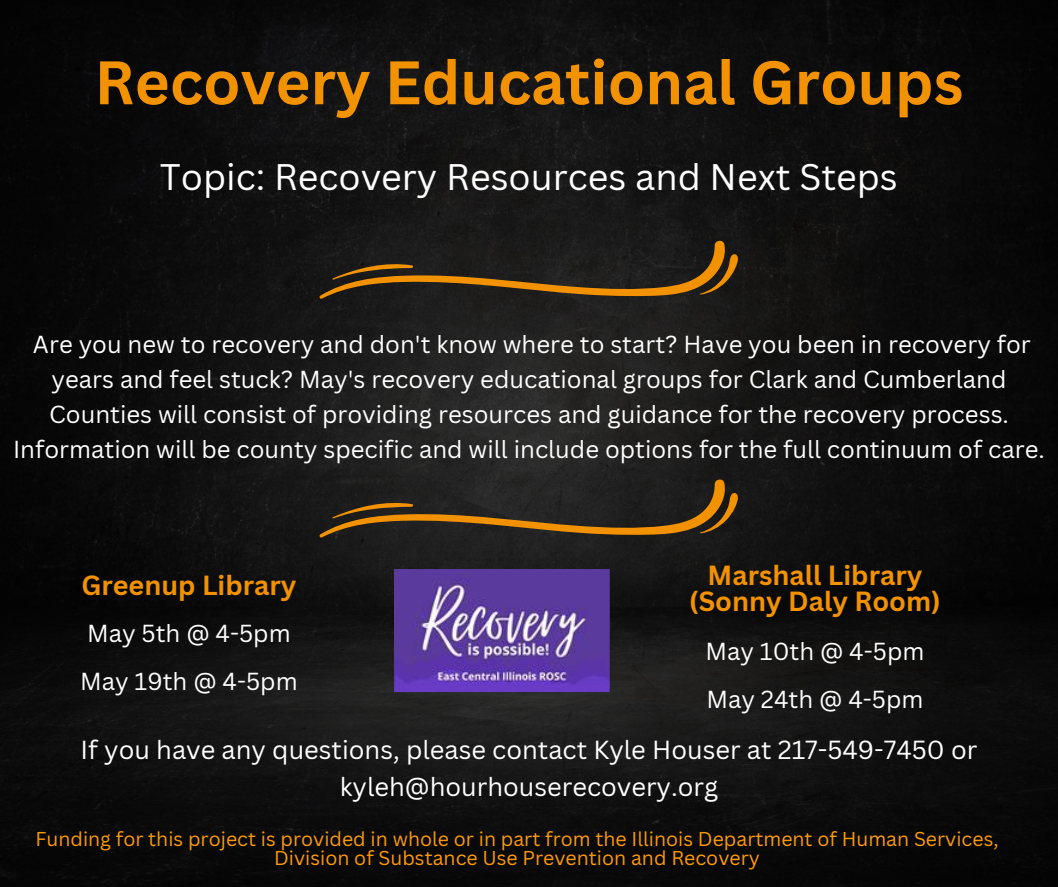
<style>
.page{position:relative;width:1058px;height:887px;background:#fff}
.page>*{position:absolute;margin:0;border:0;box-sizing:border-box;transform-origin:0 0}
.t1{font:700 60px "Canva Sans";color:#f39200}
.t2{font:36px "Canva Sans";color:#fff}
.t3{font:700 27px/25.8px "Canva Sans";color:#f39200;text-align:center}
.t4{font:25.5px/37.2px "Canva Sans";color:#fff;text-align:center}
.t5{font:24px/34.8px "Canva Sans";color:#fff;text-align:center}
.t6{font:19.5px/19.2px "Canva Sans";color:#ff9a05;text-align:center}
</style>
<div class="page">
<img style="left:0;top:0;width:1058px;height:886px">
<svg style="left:318px;top:239px;width:421px;height:60px;background:#3a2c17"></svg>
<svg style="left:318px;top:477px;width:421px;height:61px;background:#3d2f1b"></svg>
<img style="left:395px;top:570px;width:216px;height:121px">
<p class="t1" style="left:94px;top:40px;width:870px">Recovery Educational Groups</p>
<p class="t2" style="left:160px;top:152px;width:739px">Topic: Recovery Resources and Next Steps</p>
<p class="t5" style="left:13px;top:327px;width:1033px">Are you new to recovery and don't know where to start? Have you been in recovery for years and feel stuck? May's recovery educational groups for Clark and Cumberland Counties will consist of providing resources and guidance for the recovery process.<br>Information will be county specific and will include options for the full continuum of care.</p>
<p class="t3" style="left:81px;top:571px;width:217px">Greenup Library</p>
<p class="t5" style="left:87px;top:615px;width:205px">May 5th @ 4-5pm</p>
<p class="t5" style="left:80px;top:663px;width:219px">May 19th @ 4-5pm</p>
<p class="t3" style="left:689px;top:561px;width:253px">Marshall Library (Sonny Daly Room)</p>
<p class="t5" style="left:705px;top:633px;width:220px">May 10th @ 4-5pm</p>
<p class="t5" style="left:706px;top:680px;width:218px">May 24th @ 4-5pm</p>
<p class="t4" style="left:81px;top:730px;width:898px">If you have any questions, please contact Kyle Houser at 217-549-7450 or kyleh@hourhouserecovery.org</p>
<p class="t6" style="left:35px;top:828px;width:964px">Funding for this project is provided in whole or in part from the Illinois Department of Human Services,<br>Division of Substance Use Prevention and Recovery</p>
</div>
